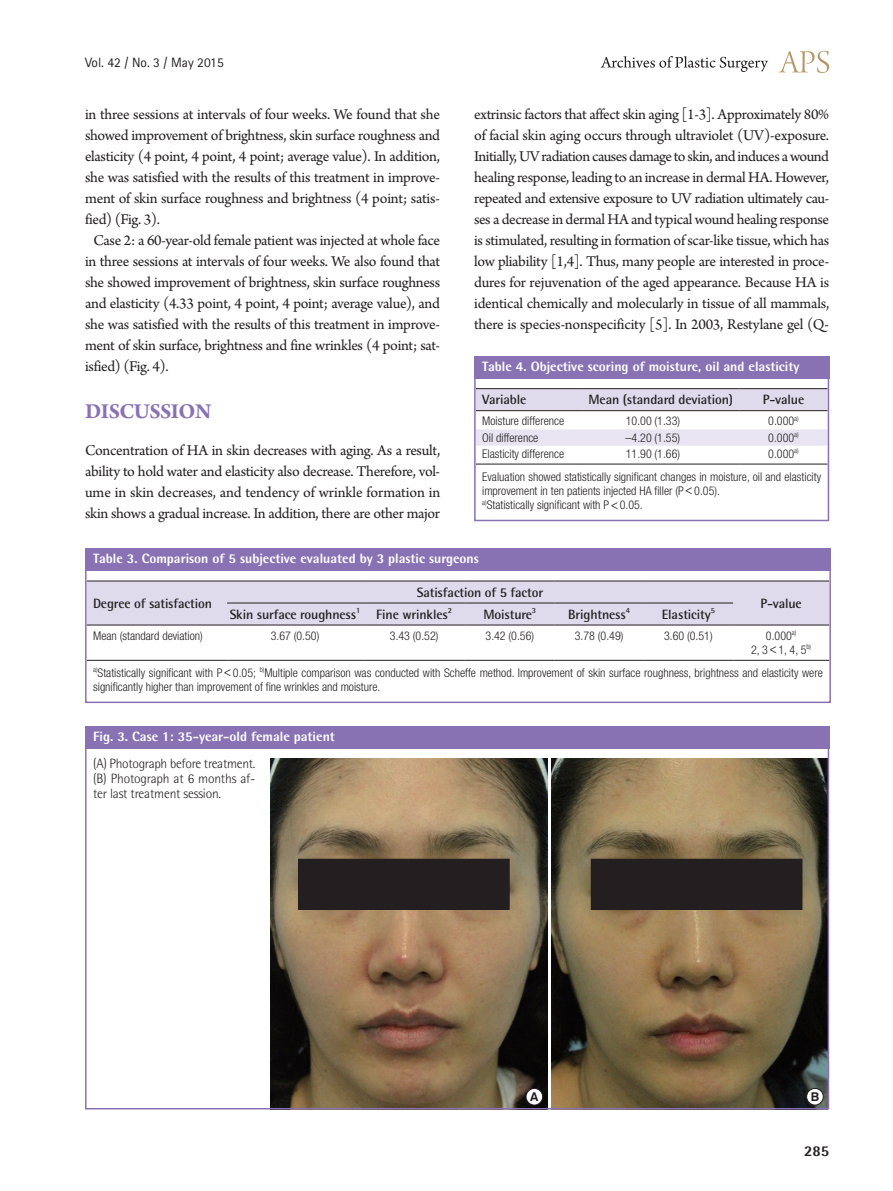
<style>
.page{position:relative;width:893px;height:1191px;background:#fff}
.page>*{position:absolute;margin:0;border:0;box-sizing:border-box;transform-origin:0 0}
.대제목{font:700 22.5px "Arno Pro";letter-spacing:-.02em;color:#8972b3}
.본문{font:15.75px/21px "Arno Pro";letter-spacing:-.02em;color:#231f20;text-align:justify}
.t1{font:800 15px "Rotis Semi Sans Std";color:#231f20}
.표열제목{font:700 13.5px "Rotis Semi Sans Std";letter-spacing:-.01em;color:#231f20}
.표그림제목{font:800 13.5px "Rotis Semi Sans Std";color:#fff}
.그림설명{font:300 13.5px/15px "Rotis Semi Sans Std";letter-spacing:-.015em;color:#231f20;text-align:justify}
.t2{font:13.5px "Rotis Sans Serif Std";color:#231f20}
.t3{font:700 12.15px "Swiss 721 BT";color:#231f20}
.표주석{font:300 condensed 12px/14.4px "Helvetica Neue LT Std";color:#231f20}
.표본문{font:300 condensed 12px "Helvetica Neue LT Std";color:#231f20}
.s1{font-family:"Dotum";font-weight:400;font-stretch:normal}
</style>
<div class="page">
<svg style="left:779px;top:51px;width:50px;height:22px"></svg>
<svg style="left:601px;top:56px;width:167px;height:16px"></svg>
<svg style="left:477px;top:389px;width:349px;height:75px"></svg>
<hr style="left:476px;top:388px;width:106px;height:1px;background:#231f20">
<hr style="left:582px;top:388px;width:157px;height:1px;background:#231f20">
<hr style="left:739px;top:388px;width:88px;height:1px;background:#231f20">
<hr style="left:476px;top:410px;width:106px;height:1px;background:#231f20">
<hr style="left:582px;top:410px;width:157px;height:1px;background:#231f20">
<hr style="left:739px;top:410px;width:88px;height:1px;background:#231f20">
<hr style="left:476px;top:464px;width:106px;height:1px;background:#231f20">
<hr style="left:582px;top:464px;width:157px;height:1px;background:#231f20">
<hr style="left:739px;top:464px;width:88px;height:1px;background:#231f20">
<div style="left:474px;top:356px;width:355px;height:22px;background:#8972b3"></div>
<div style="left:474px;top:356px;width:355px;height:165px;border:2px solid #8972b3"></div>
<svg style="left:88px;top:581px;width:740px;height:79px"></svg>
<hr style="left:227px;top:602px;width:136px;height:1px;background:#231f20">
<hr style="left:363px;top:602px;width:102px;height:1px;background:#231f20">
<hr style="left:465px;top:602px;width:89px;height:1px;background:#231f20">
<hr style="left:554px;top:602px;width:90px;height:1px;background:#231f20">
<hr style="left:644px;top:602px;width:89px;height:1px;background:#231f20">
<hr style="left:87px;top:580px;width:140px;height:1px;background:#231f20">
<hr style="left:227px;top:580px;width:136px;height:1px;background:#231f20">
<hr style="left:363px;top:580px;width:102px;height:1px;background:#231f20">
<hr style="left:465px;top:580px;width:89px;height:1px;background:#231f20">
<hr style="left:554px;top:580px;width:90px;height:1px;background:#231f20">
<hr style="left:644px;top:580px;width:89px;height:1px;background:#231f20">
<hr style="left:733px;top:580px;width:96px;height:1px;background:#231f20">
<hr style="left:87px;top:624px;width:140px;height:1px;background:#231f20">
<hr style="left:227px;top:624px;width:136px;height:1px;background:#231f20">
<hr style="left:363px;top:624px;width:102px;height:1px;background:#231f20">
<hr style="left:465px;top:624px;width:89px;height:1px;background:#231f20">
<hr style="left:554px;top:624px;width:90px;height:1px;background:#231f20">
<hr style="left:644px;top:624px;width:89px;height:1px;background:#231f20">
<hr style="left:733px;top:624px;width:96px;height:1px;background:#231f20">
<hr style="left:87px;top:660px;width:140px;height:1px;background:#231f20">
<hr style="left:227px;top:660px;width:136px;height:1px;background:#231f20">
<hr style="left:363px;top:660px;width:102px;height:1px;background:#231f20">
<hr style="left:465px;top:660px;width:89px;height:1px;background:#231f20">
<hr style="left:554px;top:660px;width:90px;height:1px;background:#231f20">
<hr style="left:644px;top:660px;width:89px;height:1px;background:#231f20">
<hr style="left:733px;top:660px;width:96px;height:1px;background:#231f20">
<div style="left:85px;top:548px;width:746px;height:23px;background:#8972b3"></div>
<div style="left:85px;top:548px;width:746px;height:155px;border:2px solid #8972b3"></div>
<img style="left:271px;top:758px;width:276px;height:348px">
<img style="left:551px;top:758px;width:275px;height:348px">
<div style="left:526px;top:1088px;width:17px;height:17px;background:#fff;border-radius:50%"></div>
<div style="left:526px;top:1088px;width:17px;height:17px;border:1px solid #231f20;border-radius:50%"></div>
<div style="left:807px;top:1088px;width:16px;height:17px;background:#fff;border-radius:50%"></div>
<div style="left:806px;top:1088px;width:17px;height:17px;border:1px solid #231f20;border-radius:50%"></div>
<div style="left:85px;top:726px;width:744px;height:23px;background:#8972b3"></div>
<div style="left:298px;top:859px;width:211px;height:50px;background:#231f20"></div>
<div style="left:591px;top:859px;width:211px;height:50px;background:#231f20"></div>
<p class="t2" style="left:85px;top:54px;width:140px">Vol. 42 / No. 3 / May 2015</p>
<p class="본문" style="left:85px;top:105px;width:357px">in three sessions at intervals of four weeks. We found that she showed improvement of brightness, skin surface roughness and elasticity (4 point, 4 point, 4 point; average value). In addition, she was satisfied with the results of this treatment in improve&shy;ment of skin surface roughness and brightness (4 point; satis&shy;fied) (Fig. 3).</p>
<p class="본문" style="left:85px;top:231px;width:357px;text-indent:9px">Case 2: a 60-year-old female patient was injected at whole face in three sessions at intervals of four weeks. We also found that she showed improvement of brightness, skin surface roughness and elasticity (4.33 point, 4 point, 4 point; average value), and she was satisfied with the results of this treatment in improve&shy;ment of skin surface, brightness and fine wrinkles (4 point; sat&shy;isfied) (Fig. 4).</p>
<p class="대제목" style="left:85px;top:399px;width:128px">DISCUSSION</p>
<p class="본문" style="left:85px;top:441px;width:357px">Concentration of HA in skin decreases with aging. As a result, ability to hold water and elasticity also decrease. Therefore, vol&shy;ume in skin decreases, and tendency of wrinkle formation in skin shows a gradual increase. In addition, there are other major</p>
<p class="본문" style="left:474px;top:105px;width:357px">extrinsic factors that affect skin aging [1-3]. Approximately 80% of facial skin aging occurs through ultraviolet (UV)-exposure.<br>Initially, UV radiation causes damage to skin, and induces a wound healing response, leading to an increase in dermal HA. However, repeated and extensive exposure to UV radiation ultimately cau&shy;ses a decrease in dermal HA and typical wound healing response is stimulated, resulting in formation of scar-like tissue, which has low pliability [1,4]. Thus, many people are interested in proce&shy;dures for rejuvenation of the aged appearance. Because HA is identical chemically and molecularly in tissue of all mammals, there is species-nonspecificity [5]. In 2003, Restylane gel (Q-</p>
<p class="표그림제목" style="left:482px;top:358px;width:319px">Table 4. Objective scoring of moisture, oil and elasticity</p>
<p class="표열제목" style="left:482px;top:391px;width:46px">Variable</p>
<p class="표열제목" style="left:588px;top:391px;width:146px">Mean (standard deviation)</p>
<p class="표열제목" style="left:763px;top:391px;width:43px">P-value</p>
<p class="표본문" style="left:482px;top:414px;width:83px">Moisture difference</p>
<p class="표본문" style="left:626px;top:414px;width:56px">10.00 (1.33)</p>
<p class="표본문" style="left:768px;top:414px;width:32px">0.000<sup>a)</sup></p>
<p class="표본문" style="left:482px;top:430px;width:58px">Oil difference</p>
<p class="표본문" style="left:626px;top:430px;width:56px">–4.20 (1.55)</p>
<p class="표본문" style="left:768px;top:430px;width:32px">0.000<sup>a)</sup></p>
<p class="표본문" style="left:482px;top:446px;width:83px">Elasticity difference</p>
<p class="표본문" style="left:626px;top:446px;width:56px">11.90 (1.66)</p>
<p class="표본문" style="left:768px;top:446px;width:32px">0.000<sup>a)</sup></p>
<p class="표주석" style="left:482px;top:469px;width:340px">Evaluation showed statistically significant changes in moisture, oil and elasticity improvement in ten patients injected HA filler (P<span class="s1">&lt;</span>0.05).</p>
<p class="표주석" style="left:482px;top:498px;width:162px"><sup>a)</sup>Statistically significant with P<span class="s1">&lt;</span>0.05.</p>
<p class="표그림제목" style="left:93px;top:550px;width:387px">Table 3. Comparison of 5 subjective evaluated by 3 plastic surgeons</p>
<p class="표열제목" style="left:93px;top:595px;width:120px">Degree of satisfaction</p>
<p class="표열제목" style="left:417px;top:584px;width:128px">Satisfaction of 5 factor</p>
<p class="표열제목" style="left:230px;top:606px;width:132px">Skin surface roughness<sup>1</sup></p>
<p class="표열제목" style="left:376px;top:606px;width:77px">Fine wrinkles<sup>2</sup></p>
<p class="표열제목" style="left:483px;top:606px;width:54px">Moisture<sup>3</sup></p>
<p class="표열제목" style="left:568px;top:606px;width:64px">Brightness<sup>4</sup></p>
<p class="표열제목" style="left:662px;top:606px;width:55px">Elasticity<sup>5</sup></p>
<p class="표열제목" style="left:760px;top:595px;width:43px">P-value</p>
<p class="표본문" style="left:93px;top:628px;width:111px">Mean (standard deviation)</p>
<p class="표본문" style="left:271px;top:628px;width:50px">3.67 (0.50)</p>
<p class="표본문" style="left:390px;top:628px;width:50px">3.43 (0.52)</p>
<p class="표본문" style="left:486px;top:628px;width:50px">3.42 (0.56)</p>
<p class="표본문" style="left:575px;top:628px;width:50px">3.78 (0.49)</p>
<p class="표본문" style="left:664px;top:628px;width:50px">3.60 (0.51)</p>
<p class="표본문" style="left:766px;top:628px;width:32px">0.000<sup>a)</sup></p>
<p class="표본문" style="left:751px;top:643px;width:61px">2, 3<span class="s1">&lt;</span>1, 4, 5<sup>b)</sup></p>
<p class="표주석" style="left:93px;top:665px;width:731px"><sup>a)</sup>Statistically significant with P<span class="s1">&lt;</span>0.05; <sup>b)</sup>Multiple comparison was conducted with Scheffe method. Improvement of skin surface roughness, brightness and elasticity were significantly higher than improvement of fine wrinkles and moisture.</p>
<p class="표그림제목" style="left:93px;top:728px;width:243px">Fig. 3. Case 1: 35-year-old female patient</p>
<p class="그림설명" style="left:93px;top:756px;width:164px">(A) Photograph before treatment. (B) Photograph at 6 months af&shy;ter last treatment session.</p>
<p class="t3" style="left:530px;top:1089px;width:10px">A</p>
<p class="t3" style="left:811px;top:1089px;width:10px">B</p>
<p class="t1" style="left:804px;top:1141px;width:27px">285</p>
</div>
